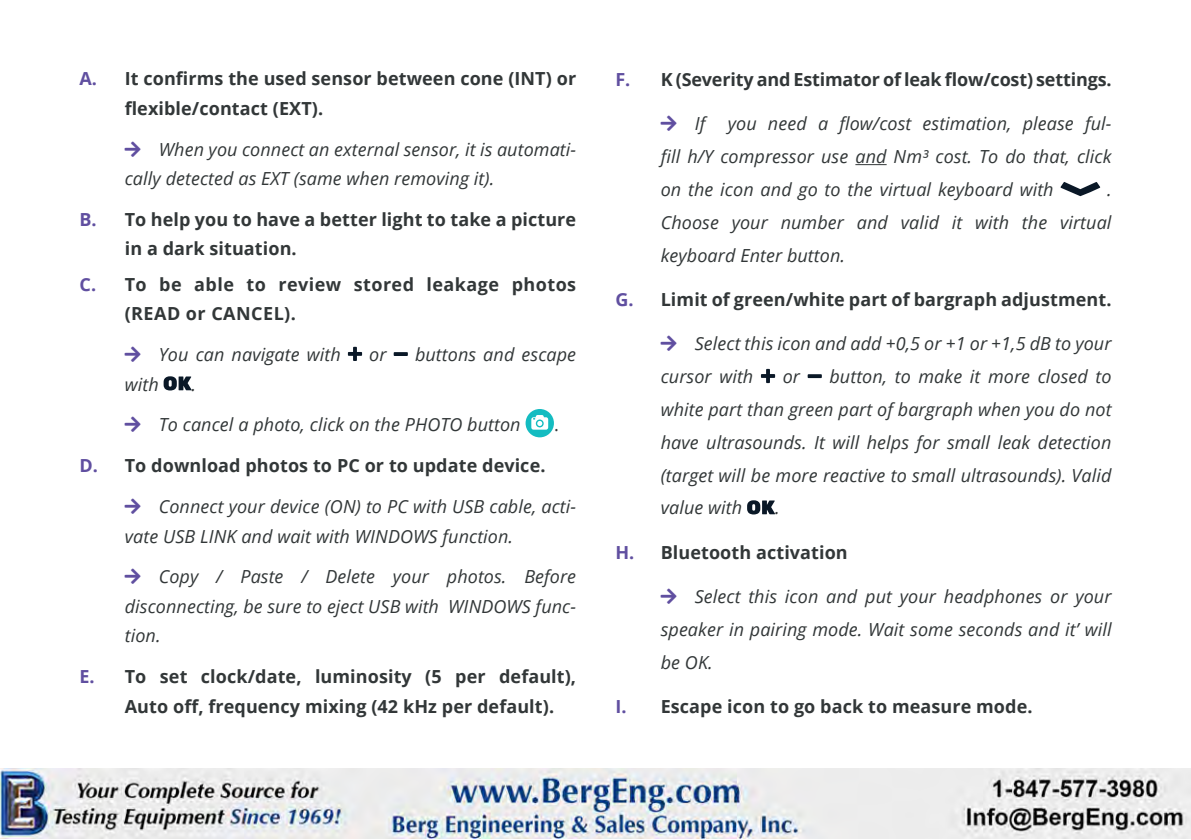
<style>
.page{position:relative;width:1191px;height:840px;background:#fff}
.page>*{position:absolute;margin:0;border:0;box-sizing:border-box;transform-origin:0 0}
.t1{font:italic 18px/32.8px "Open Sans";letter-spacing:.005em;color:#323738;text-align:justify}
.t2{font:700 18px/29.4px "Open Sans";letter-spacing:.005em;color:#323738}
.t3{font:700 18px/29.4px "Open Sans";letter-spacing:.025em;color:#323738}
.t4{font:18px "Open Sans";color:#323738}
.s1{color:#604fa0}
</style>
<div class="page">
<svg style="left:348px;top:346px;width:14px;height:15px"></svg>
<svg style="left:394px;top:352px;width:14px;height:4px"></svg>
<svg style="left:164px;top:376px;width:27px;height:14px"></svg>
<svg style="left:525px;top:409px;width:29px;height:28px"></svg>
<svg style="left:531px;top:415px;width:17px;height:14px"></svg>
<hr style="left:855px;top:164px;width:31px;height:1px;background:#323738">
<svg style="left:1060px;top:182px;width:40px;height:14px"></svg>
<svg style="left:761px;top:368px;width:14px;height:15px"></svg>
<svg style="left:807px;top:374px;width:15px;height:4px"></svg>
<svg style="left:747px;top:500px;width:28px;height:14px"></svg>
<img style="left:0;top:768px;width:1191px;height:69px">
<p class="t2" style="left:125px;top:63px;width:453px;text-indent:-45px"><span class="s1">A.</span> It confirms the used sensor between cone (INT) or flexible/contact (EXT).</p>
<p class="t1" style="left:125px;top:134px;width:453px;line-height:29.4px;text-indent:34px">When you connect an external sensor, it is automati&shy;cally detected as EXT (same when removing it).</p>
<p class="t2" style="left:125px;top:204px;width:453px;text-indent:-45px"><span class="s1">B.</span> To help you to have a better light to take a picture in a dark situation.</p>
<p class="t3" style="left:125px;top:269px;width:453px;text-indent:-45px"><span class="s1">C.</span> To be able to review stored leakage photos (READ or CANCEL).</p>
<p class="t1" style="left:159px;top:337px;width:183px">You can navigate with</p>
<p class="t1" style="left:369px;top:337px;width:19px">or</p>
<p class="t1" style="left:415px;top:337px;width:163px">buttons and escape</p>
<p class="t1" style="left:125px;top:367px;width:35px">with</p>
<p class="t1" style="left:192px;top:367px;width:6px">.</p>
<p class="t1" style="left:159px;top:407px;width:363px">To cancel a photo, click on the PHOTO button</p>
<p class="t4" style="left:554px;top:412px;width:6px">.</p>
<p class="t2" style="left:79px;top:450px;width:467px"><span class="s1">D.</span> To download photos to PC or to update device.</p>
<p class="t1" style="left:125px;top:491px;width:453px;line-height:29.4px;text-indent:34px">Connect your device (ON) to PC with USB cable, acti&shy;vate USB LINK and wait with WINDOWS function.</p>
<p class="t1" style="left:125px;top:561px;width:453px;line-height:29.4px;text-indent:34px">Copy / Paste / Delete your photos. Before disconnecting, be sure to eject USB with WINDOWS func&shy;tion.</p>
<p class="t2" style="left:125px;top:661px;width:453px;text-indent:-45px"><span class="s1">E.</span> To set clock/date, luminosity (5 per default),<br>Auto off, frequency mixing (42 kHz per default).</p>
<p class="t2" style="left:615px;top:64px;width:498px"><span class="s1">F.</span> K (Severity and Estimator of leak flow/cost) settings.</p>
<p class="t1" style="left:660px;top:107px;width:452px;text-indent:34px">If you need a flow/cost estimation, please ful&shy;fill h/Y compressor use and Nm³ cost. To do that, click on the icon and go to the virtual keyboard with</p>
<p class="t1" style="left:660px;top:172px;width:452px;text-indent:446px">.<br>Choose your number and valid it with the virtual keyboard Enter button.</p>
<p class="t2" style="left:615px;top:284px;width:498px"><span class="s1">G.</span> Limit of green/white part of bargraph adjustment.</p>
<p class="t1" style="left:660px;top:326px;width:452px;text-indent:34px">Select this icon and add +0,5 or +1 or +1,5 dB to your cursor with</p>
<p class="t1" style="left:660px;top:359px;width:452px;text-indent:169px">button, to make it more closed to white part than green part of bargraph when you do not have ultrasounds. It will helps for small leak detection (target will be more reactive to small ultrasounds). Valid value with</p>
<p class="t1" style="left:775px;top:490px;width:6px">.</p>
<p class="t2" style="left:615px;top:536px;width:234px"><span class="s1">H.</span> Bluetooth activation</p>
<p class="t1" style="left:660px;top:579px;width:452px;text-indent:34px">Select this icon and put your headphones or your speaker in pairing mode. Wait some seconds and it’ will be OK.</p>
<p class="t2" style="left:615px;top:690px;width:419px"><span class="s1">I.</span> Escape icon to go back to measure mode.</p>
<p class="t1" style="left:782px;top:359px;width:19px">or</p>
</div>
